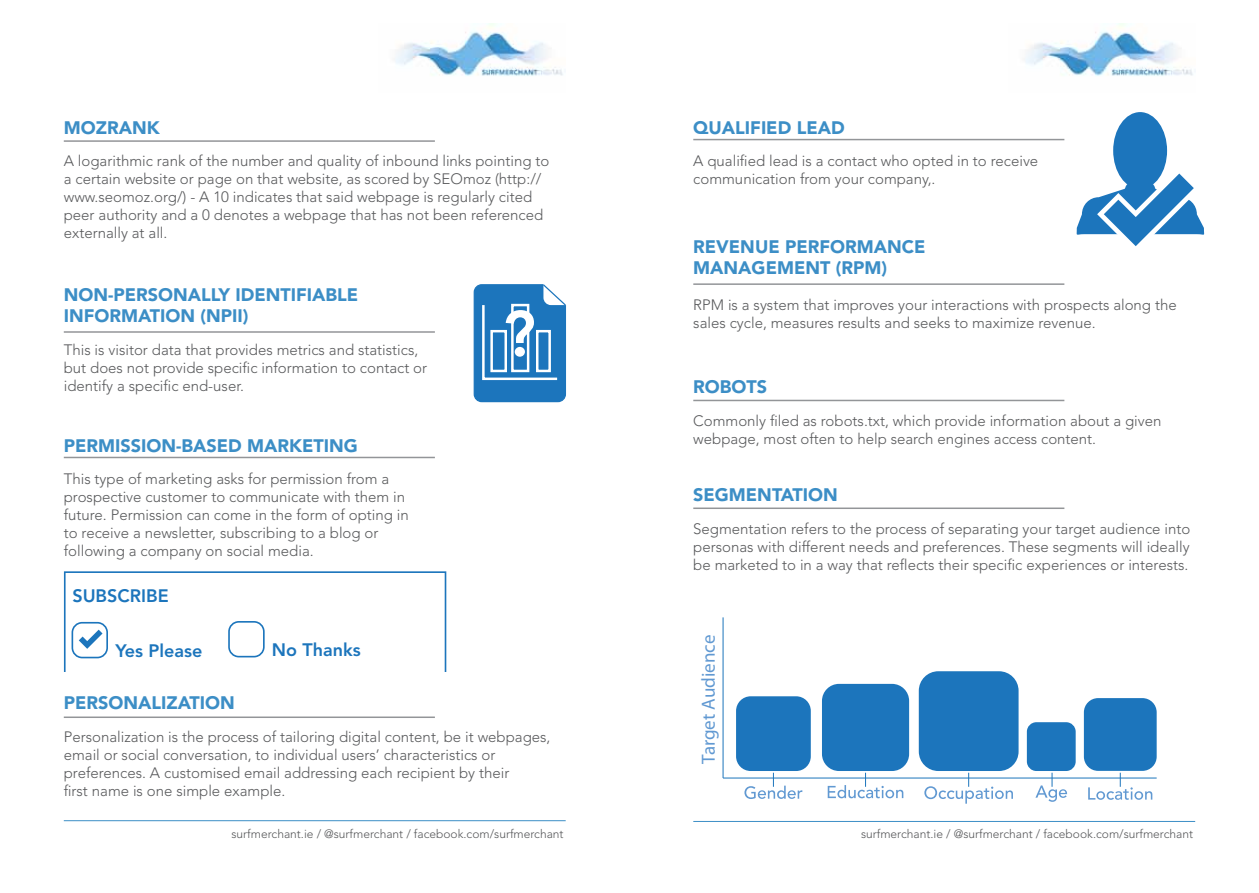
<style>
.page{position:relative;width:1259px;height:893px;background:#fff}
.page>*{position:absolute;margin:0;border:0;box-sizing:border-box;transform-origin:0 0}
.t1{font:19.05px "Myriad Pro";color:#6199d2}
.t2{font:900 18px/21.6px "Avenir";color:#3c8ec6}
.t3{font:800 18px "Avenir";color:#1c75bc}
.t4{font:300 15px/18px "Avenir";color:#58595b}
.t5{font:300 12px "Avenir";color:#58595b}
</style>
<div class="page">
<img style="left:395px;top:23px;width:168px;height:53px">
<img style="left:1025px;top:23px;width:168px;height:53px">
<hr style="left:693px;top:821px;width:502px;height:1px;background:#3c8ec6">
<hr style="left:64px;top:820px;width:502px;height:1px;background:#3c8ec6">
<div style="left:474px;top:285px;width:91px;height:117px;background:#1c75bc;border-radius:7px"></div>
<div style="left:473px;top:284px;width:93px;height:118px;border:1px solid #1c75bc;border-radius:7px"></div>
<svg style="left:481px;top:284px;width:85px;height:97px"></svg>
<hr style="left:64px;top:140px;width:371px;height:2px;background:#939598">
<hr style="left:64px;top:331px;width:371px;height:2px;background:#939598">
<svg style="left:64px;top:571px;width:382px;height:101px"></svg>
<hr style="left:64px;top:457px;width:371px;height:1px;background:#939598">
<hr style="left:64px;top:716px;width:371px;height:2px;background:#939598">
<div style="left:1113px;top:112px;width:54px;height:77px;background:#1c75bc;border-radius:50%"></div>
<svg style="left:1076px;top:167px;width:129px;height:79px"></svg>
<hr style="left:693px;top:139px;width:371px;height:1px;background:#939598">
<hr style="left:693px;top:283px;width:371px;height:2px;background:#939598">
<hr style="left:693px;top:400px;width:371px;height:1px;background:#939598">
<hr style="left:693px;top:507px;width:371px;height:2px;background:#939598">
<div style="left:822px;top:684px;width:87px;height:87px;background:#1c75bc;border-radius:17px"></div>
<div style="left:736px;top:696px;width:75px;height:75px;background:#1c75bc;border-radius:15px"></div>
<div style="left:918px;top:671px;width:100px;height:100px;background:#1c75bc;border-radius:20px"></div>
<div style="left:1027px;top:722px;width:48px;height:49px;background:#1c75bc;border-radius:10px"></div>
<div style="left:1084px;top:698px;width:72px;height:73px;background:#1c75bc;border-radius:14px"></div>
<hr style="left:723px;top:778px;width:433px;height:1px;background:#1c75bc">
<svg style="left:744px;top:773px;width:58px;height:26px"></svg>
<svg style="left:827px;top:773px;width:76px;height:25px"></svg>
<svg style="left:924px;top:773px;width:89px;height:31px"></svg>
<svg style="left:1035px;top:773px;width:32px;height:29px"></svg>
<svg style="left:1088px;top:773px;width:64px;height:27px"></svg>
<hr style="left:723px;top:617px;width:1px;height:161px;background:#1c75bc">
<p class="t2" style="left:64px;top:117px;width:97px">MOZRANK</p>
<p class="t4" style="left:64px;top:152px;width:487px">A logarithmic rank of the number and quality of inbound links pointing to a certain website or page on that website, as scored by SEOmoz (http:// www.seomoz.org/) - A 10 indicates that said webpage is regularly cited peer authority and a 0 denotes a webpage that has not been referenced externally at all.</p>
<p class="t2" style="left:64px;top:284px;width:296px">NON-PERSONALLY IDENTIFIABLE<br>INFORMATION (NPII)</p>
<p class="t4" style="left:64px;top:341px;width:365px">This is visitor data that provides metrics and statistics, but does not provide specific information to contact or identify a specific end-user.</p>
<p class="t2" style="left:64px;top:435px;width:295px">PERMISSION-BASED MARKETING</p>
<p class="t4" style="left:64px;top:470px;width:346px">This type of marketing asks for permission from a prospective customer to communicate with them in future. Permission can come in the form of opting in to receive a newsletter, subscribing to a blog or following a company on social media.</p>
<p class="t3" style="left:72px;top:585px;width:98px">SUBSCRIBE</p>
<p class="t2" style="left:693px;top:117px;width:153px">QUALIFIED LEAD</p>
<p class="t4" style="left:693px;top:152px;width:346px">A qualified lead is a contact who opted in to receive communication from your company,.</p>
<p class="t2" style="left:693px;top:236px;width:234px">REVENUE PERFORMANCE<br>MANAGEMENT (RPM)</p>
<p class="t4" style="left:693px;top:296px;width:485px">RPM is a system that improves your interactions with prospects along the sales cycle, measures results and seeks to maximize revenue.</p>
<p class="t2" style="left:693px;top:376px;width:75px">ROBOTS</p>
<p class="t4" style="left:693px;top:411px;width:470px">Commonly filed as robots.txt, which provide information about a given webpage, most often to help search engines access content.</p>
<p class="t2" style="left:693px;top:484px;width:146px">SEGMENTATION</p>
<p class="t4" style="left:693px;top:519px;width:498px;text-align:justify">Segmentation refers to the process of separating your target audience into personas with different needs and preferences. These segments will ideally be marketed to in a way that reflects their specific experiences or interests.</p>
<p class="t3" style="left:115px;top:640px;width:89px">Yes Please</p>
<p class="t3" style="left:272px;top:639px;width:90px">No Thanks</p>
<p class="t1" style="left:696px;top:764px;width:130px;rotate:-90deg">Target Audience</p>
<p class="t2" style="left:64px;top:692px;width:172px">PERSONALIZATION</p>
<p class="t4" style="left:64px;top:727px;width:488px">Personalization is the process of tailoring digital content, be it webpages, email or social conversation, to individual users’ characteristics or preferences. A customised email addressing each recipient by their<br>first name is one simple example.</p>
<p class="t5" style="left:231px;top:827px;width:333px">surfmerchant.ie / @surfmerchant / facebook.com/surfmerchant</p>
<p class="t5" style="left:861px;top:827px;width:333px">surfmerchant.ie / @surfmerchant / facebook.com/surfmerchant</p>
</div>
